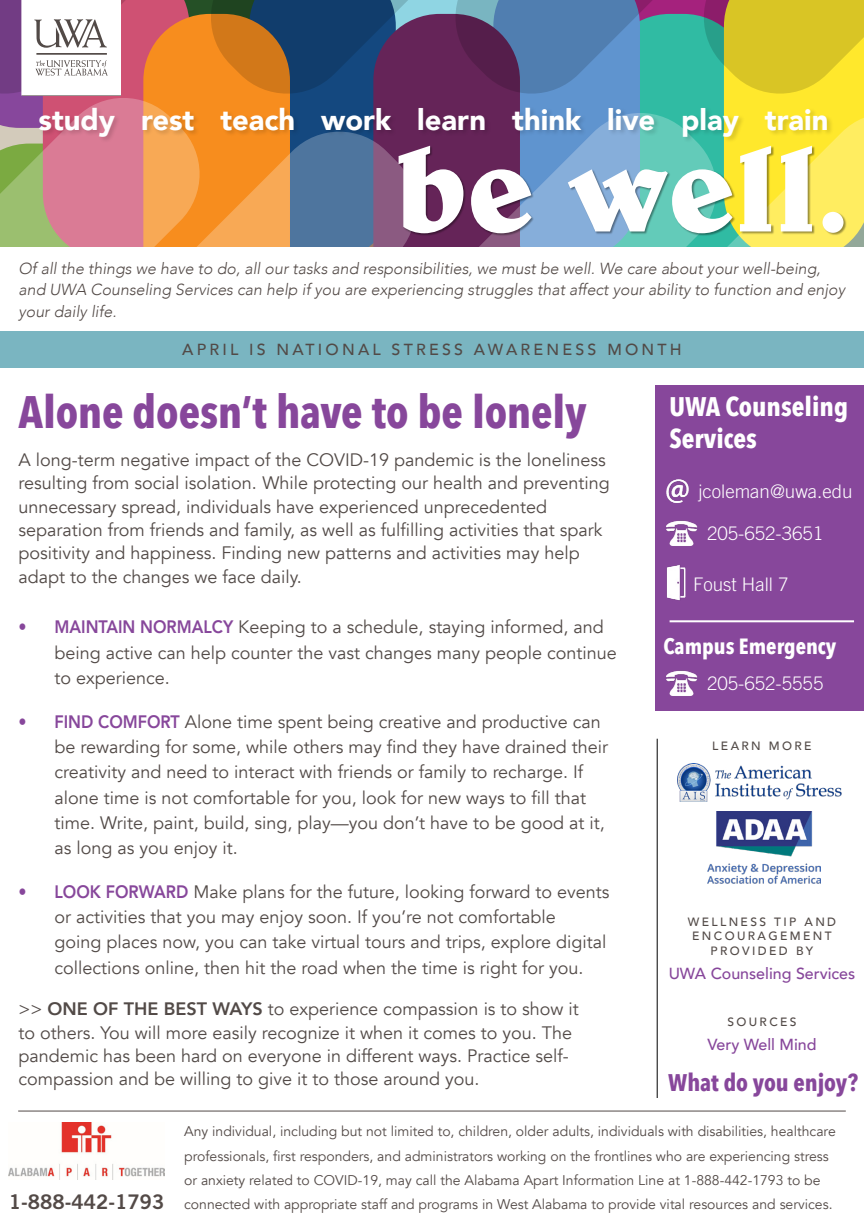
<style>
.page{position:relative;width:864px;height:1224px;background:#fff}
.page>*{position:absolute;margin:0;border:0;box-sizing:border-box;transform-origin:0 0}
.t1{font:700 122.8px "Belwe";color:#fff}
.t2{font:700 45.4px "Avenir Next Condensed";letter-spacing:-.005em;color:#87479b}
.t3{font:900 29.2px "Avenir";color:#fff}
.t4{font:700 26.8px/32.2px "Avenir Next Condensed";color:#fff}
.t5{font:700 24px "Avenir Next Condensed";letter-spacing:-.005em;color:#87479b}
.t6{font:700 22px "Avenir Next Condensed";color:#fff}
.t7{font:20.2px "Trade Gothic Bold Two";color:#534a47}
.t8{font:300 18.6px "Trade Gothic";color:#fff}
.t9{font:18px/25.4px "Avenir";color:#524a47}
.t10{font:italic 300 16px/21.6px "Avenir";color:#534a47}
.t11{font:500 16px "Avenir";letter-spacing:.2em;color:#524a47}
.t12{font:500 16px "Avenir";color:#87479b}
.t13{font:14px/24.2px "Avenir";color:#534a47}
.t14{font:500 12px/14.4px "Avenir";letter-spacing:.2em;color:#524a47;text-align:center}
.s1{font-weight:800;color:#87479b}
.s2{font-weight:800}
</style>
<div class="page">
<svg style="left:0;top:0;width:864px;height:247px;background:#958873"></svg>
<div style="left:655px;top:385px;width:209px;height:326px;background:#87479b"></div>
<img style="left:666px;top:520px;width:32px;height:26px">
<img style="left:666px;top:670px;width:32px;height:26px">
<img style="left:666px;top:479px;width:23px;height:24px">
<img style="left:666px;top:565px;width:20px;height:36px">
<hr style="left:670px;top:620px;width:184px;height:2px;background:#fff">
<img style="left:9px;top:1122px;width:155px;height:57px">
<hr style="left:18px;top:1111px;width:828px;height:1px;background:#534a47">
<div style="left:0;top:331px;width:864px;height:37px;background:#7ab5c1"></div>
<img style="left:677px;top:763px;width:165px;height:39px">
<hr style="left:657px;top:739px;width:1px;height:359px;background:#000">
<img style="left:708px;top:811px;width:113px;height:72px">
<p class="t3" style="left:39px;top:94px;width:791px">study rest teach work learn think live play train</p>
<p class="t1" style="left:395px;top:116px;width:456px">be well.</p>
<p class="t10" style="left:18px;top:257px;width:828px">Of all the things we have to do, all our tasks and responsibilities, we must be well. We care about your well-being, and UWA Counseling Services can help if you are experiencing struggles that affect your ability to function and enjoy your daily life.</p>
<p class="t11" style="left:182px;top:336px;width:501px">APRIL IS NATIONAL STRESS AWARENESS MONTH</p>
<p class="t2" style="left:18px;top:385px;width:570px">Alone doesn’t have to be lonely</p>
<p class="t4" style="left:670px;top:390px;width:180px">UWA Counseling<br>Services</p>
<p class="t9" style="left:18px;top:448px;width:593px;line-height:23.4px">A long-term negative impact of the COVID-19 pandemic is the loneliness resulting from social isolation. While protecting our health and preventing unnecessary spread, individuals have experienced unprecedented separation from friends and family, as well as fulfilling activities that spark positivity and happiness. Finding new patterns and activities may help adapt to the changes we face daily.</p>
<p class="t9" style="left:54px;top:615px;width:564px;text-indent:-36px"><span class="s1">• MAINTAIN NORMALCY</span> Keeping to a schedule, staying informed, and being active can help counter the vast changes many people continue to experience.</p>
<p class="t9" style="left:54px;top:709px;width:555px;text-indent:-36px"><span class="s1">• FIND COMFORT</span> Alone time spent being creative and productive can be rewarding for some, while others may find they have drained their creativity and need to interact with friends or family to recharge. If alone time is not comfortable for you, look for new ways to fill that time. Write, paint, build, sing, play—you don’t have to be good at it, as long as you enjoy it.</p>
<p class="t9" style="left:54px;top:879px;width:556px;text-indent:-36px"><span class="s1">• LOOK FORWARD</span> Make plans for the future, looking forward to events or activities that you may enjoy soon. If you’re not comfortable<br>going places now, you can take virtual tours and trips, explore digital collections online, then hit the road when the time is right for you.</p>
<p class="t9" style="left:18px;top:998px;width:562px;line-height:23.4px">&gt;&gt; <span class="s2">ONE OF THE BEST WAYS</span> to experience compassion is to show it to others. You will more easily recognize it when it comes to you. The pandemic has been hard on everyone in different ways. Practice self&shy;compassion and be willing to give it to those around you.</p>
<p class="t8" style="left:698px;top:480px;width:156px">jcoleman@uwa.edu</p>
<p class="t8" style="left:707px;top:523px;width:118px">205-652-3651</p>
<p class="t8" style="left:693px;top:573px;width:97px">Foust Hall 7</p>
<p class="t6" style="left:664px;top:633px;width:174px">Campus Emergency</p>
<p class="t8" style="left:707px;top:673px;width:118px">205-652-5555</p>
<p class="t14" style="left:712px;top:738px;width:101px">LEARN MORE</p>
<p class="t14" style="left:688px;top:914px;width:150px">WELLNESS TIP AND<br>ENCOURAGEMENT<br>PROVIDED BY</p>
<p class="t12" style="left:669px;top:959px;width:188px">UWA Counseling Services</p>
<p class="t14" style="left:727px;top:1014px;width:71px">SOURCES</p>
<p class="t12" style="left:707px;top:1030px;width:111px">Very Well Mind</p>
<p class="t5" style="left:668px;top:1068px;width:191px">What do you enjoy?</p>
<p class="t7" style="left:9px;top:1189px;width:157px">1-888-442-1793</p>
<p class="t13" style="left:184px;top:1120px;width:653px">Any individual, including but not limited to, children, older adults, individuals with disabilities, healthcare professionals, first responders, and administrators working on the frontlines who are experiencing stress or anxiety related to COVID-19, may call the Alabama Apart Information Line at 1-888-442-1793 to be connected with appropriate staff and programs in West Alabama to provide vital resources and services.</p>
</div>
